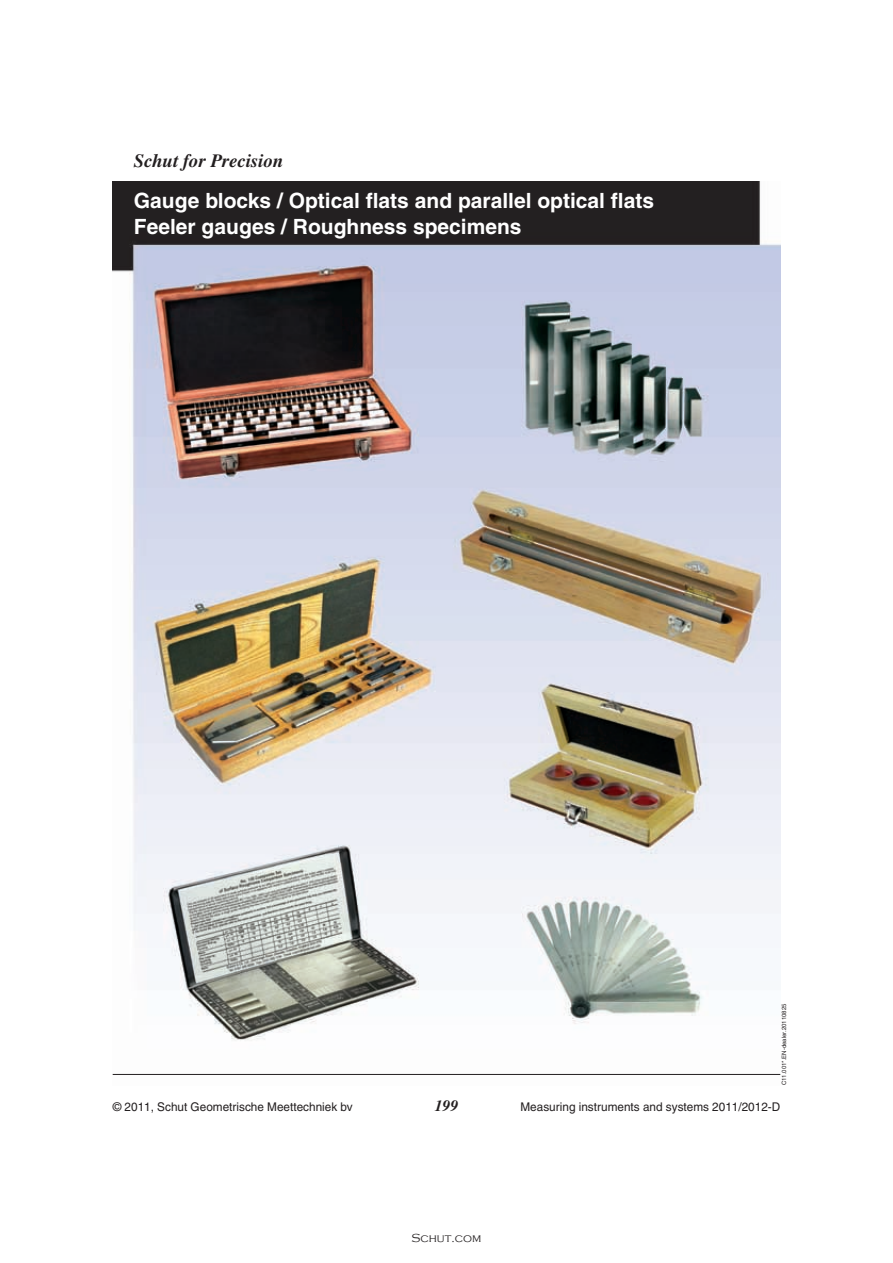
<style>
.page{position:relative;width:893px;height:1263px;background:#fff}
.page>*{position:absolute;margin:0;border:0;box-sizing:border-box;transform-origin:0 0}
.t1{font:700 21px/25.5px "Helvetica";color:#fff}
.t2{font:italic 700 18.75px "Times";color:#231f20}
.t3{font:italic 700 15.75px "Times";color:#231f20}
.t4{font:12px "Helvetica";color:#231f20}
.t5{font:300 12px "Copperplate Gothic";color:#231f20}
.t6{font:6px "Helvetica";color:#231f20}
</style>
<div class="page">
<img style="left:113px;top:182px;width:667px;height:892px">
<hr style="left:113px;top:1074px;width:667px;height:1px;background:#231f20">
<p class="t2" style="left:134px;top:150px;width:151px">Schut for Precision</p>
<p class="t1" style="left:134px;top:188px;width:522px">Gauge blocks / Optical flats and parallel optical flats<br>Feeler gauges / Roughness specimens</p>
<p class="t6" style="left:780px;top:1085px;width:83px;rotate:-90deg">C11.001*.EN-dealer.20110825</p>
<p class="t4" style="left:113px;top:1100px;width:241px">© 2011, Schut Geometrische Meettechniek bv</p>
<p class="t3" style="left:435px;top:1096px;width:25px">199</p>
<p class="t4" style="left:520px;top:1100px;width:261px">Measuring instruments and systems 2011/2012-D</p>
<p class="t5" style="left:412px;top:1231px;width:71px">Schut.com</p>
</div>
